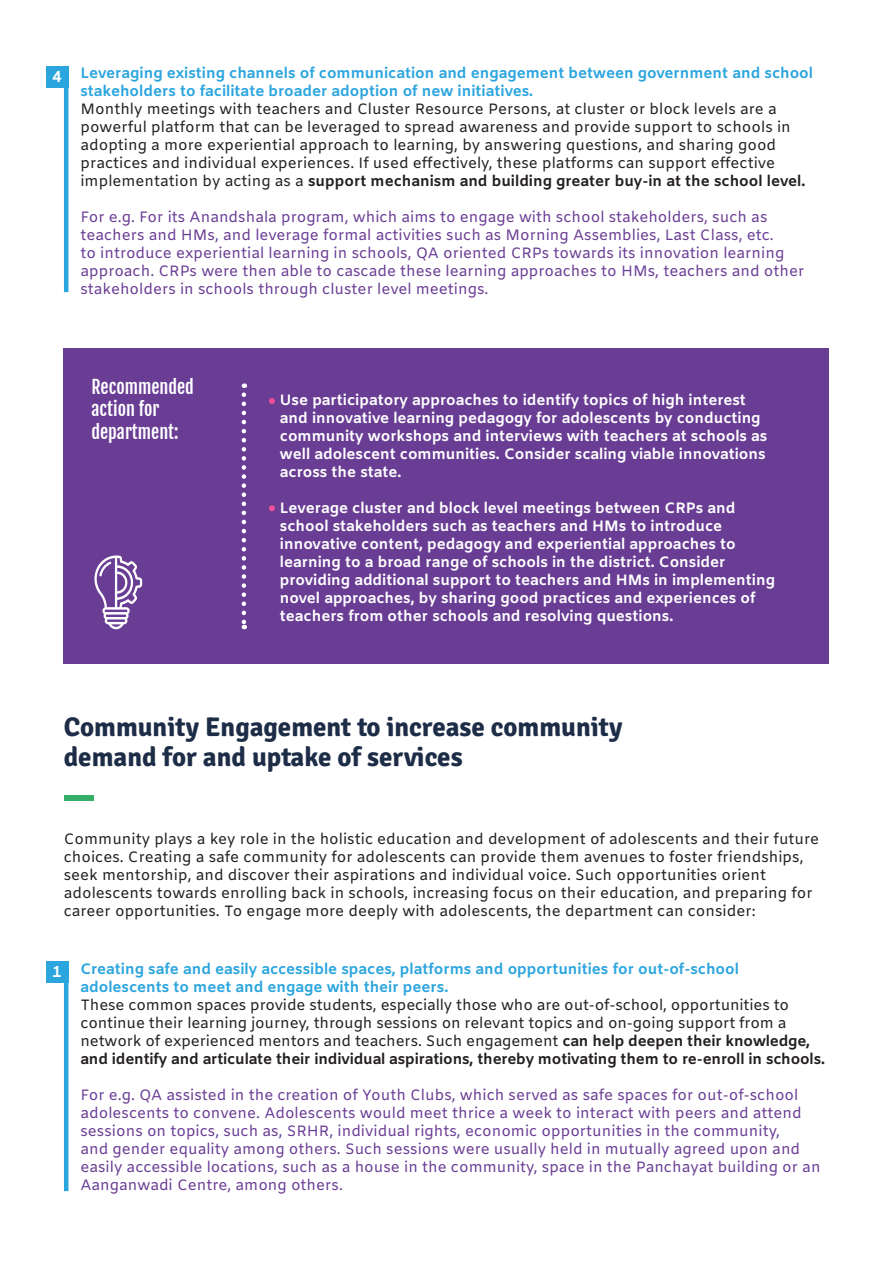
<style>
.page{position:relative;width:893px;height:1263px;background:#fff}
.page>*{position:absolute;margin:0;border:0;box-sizing:border-box;transform-origin:0 0}
.t1{font:700 27px/30px "Signika";color:#1e2d47}
.t2{font:18px/22.5px "Fjalla One";color:#fff}
.t3{font:700 15.9px "Amiko";color:#fff}
.t4{font:15px/18px "Amiko";color:#231f20}
.t5{font:15px/18px "Amiko";color:#6a3d95}
.t6{font:700 15px/18px "Amiko";color:#fff}
.t7{font:700 15px/18px "Amiko";color:#2ba5de}
.s1{font-weight:700}
</style>
<div class="page">
<hr style="left:64px;top:962px;width:4px;height:229px;background:#2ba5de">
<div style="left:46px;top:961px;width:22px;height:21px;background:#2ba5de"></div>
<div style="left:64px;top:796px;width:30px;height:5px;background:#34ad66"></div>
<div style="left:64px;top:349px;width:765px;height:315px;background:#6a3d95"></div>
<svg style="left:242px;top:395px;width:4px;height:234px"></svg>
<svg style="left:269px;top:398px;width:6px;height:6px"></svg>
<svg style="left:269px;top:505px;width:6px;height:6px"></svg>
<svg style="left:94px;top:555px;width:48px;height:74px"></svg>
<hr style="left:64px;top:66px;width:4px;height:226px;background:#2ba5de">
<div style="left:46px;top:66px;width:22px;height:22px;background:#2ba5de"></div>
<p class="t3" style="left:52px;top:67px;width:11px">4</p>
<p class="t7" style="left:80px;top:65px;width:734px">Leveraging existing channels of communication and engagement between government and school stakeholders to facilitate broader adoption of new initiatives.</p>
<p class="t4" style="left:80px;top:101px;width:726px">Monthly meetings with teachers and Cluster Resource Persons, at cluster or block levels are a powerful platform that can be leveraged to spread awareness and provide support to schools in adopting a more experiential approach to learning, by answering questions, and sharing good practices and individual experiences. If used effectively, these platforms can support effective implementation by acting as a <span class="s1">support mechanism and building greater buy-in at the school level.</span></p>
<p class="t5" style="left:80px;top:209px;width:725px">For e.g. For its Anandshala program, which aims to engage with school stakeholders, such as teachers and HMs, and leverage formal activities such as Morning Assemblies, Last Class, etc.<br>to introduce experiential learning in schools, QA oriented CRPs towards its innovation learning approach. CRPs were then able to cascade these learning approaches to HMs, teachers and other stakeholders in schools through cluster level meetings.</p>
<p class="t2" style="left:91px;top:376px;width:104px">Recommended action for department:</p>
<p class="t6" style="left:280px;top:392px;width:489px">Use participatory approaches to identify topics of high interest and innovative learning pedagogy for adolescents by conducting community workshops and interviews with teachers at schools as well adolescent communities. Consider scaling viable innovations across the state.</p>
<p class="t6" style="left:280px;top:500px;width:497px">Leverage cluster and block level meetings between CRPs and school stakeholders such as teachers and HMs to introduce innovative content, pedagogy and experiential approaches to learning to a broad range of schools in the district. Consider providing additional support to teachers and HMs in implementing novel approaches, by sharing good practices and experiences of teachers from other schools and resolving questions.</p>
<h1 class="t1" style="left:64px;top:712px;width:560px">Community Engagement to increase community demand for and uptake of services</h1>
<p class="t4" style="left:64px;top:831px;width:757px">Community plays a key role in the holistic education and development of adolescents and their future choices. Creating a safe community for adolescents can provide them avenues to foster friendships, seek mentorship, and discover their aspirations and individual voice. Such opportunities orient adolescents towards enrolling back in schools, increasing focus on their education, and preparing for career opportunities. To engage more deeply with adolescents, the department can consider:</p>
<p class="t3" style="left:52px;top:962px;width:11px">1</p>
<p class="t7" style="left:80px;top:961px;width:660px">Creating safe and easily accessible spaces, platforms and opportunities for out-of-school adolescents to meet and engage with their peers.</p>
<p class="t4" style="left:80px;top:997px;width:746px">These common spaces provide students, especially those who are out-of-school, opportunities to continue their learning journey, through sessions on relevant topics and on-going support from a network of experienced mentors and teachers. Such engagement <span class="s1">can help deepen their knowledge, and identify and articulate their individual aspirations, thereby motivating them to re-enroll in schools.</span></p>
<p class="t5" style="left:80px;top:1087px;width:742px">For e.g. QA assisted in the creation of Youth Clubs, which served as safe spaces for out-of-school adolescents to convene. Adolescents would meet thrice a week to interact with peers and attend sessions on topics, such as, SRHR, individual rights, economic opportunities in the community,<br>and gender equality among others. Such sessions were usually held in mutually agreed upon and easily accessible locations, such as a house in the community, space in the Panchayat building or an Aanganwadi Centre, among others.</p>
</div>
